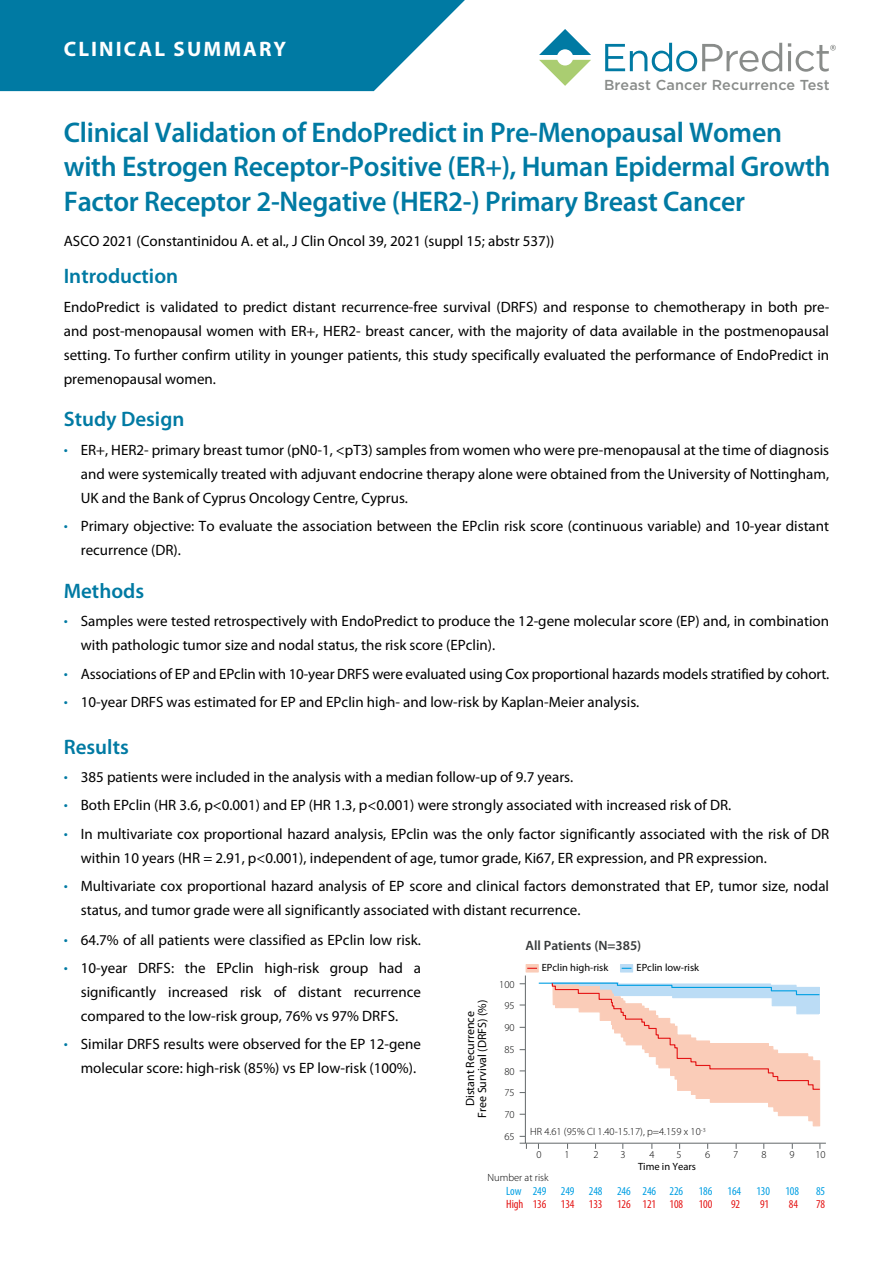
<style>
.page{position:relative;width:893px;height:1263px;background:#fff}
.page>*{position:absolute;margin:0;border:0;box-sizing:border-box;transform-origin:0 0}
.t1{font:600 28.5px/34.5px "Myriad Pro";letter-spacing:-.01em;color:#007aa3}
.t2{font:600 21px "Myriad Pro";color:#007aa3}
.t3{font:700 21px "Myriad Pro";letter-spacing:.1em;color:#fff}
.t4{font:15px/24px "Myriad Pro";color:#000}
.t5{font:500 14.4px "Gotham";letter-spacing:.01em;color:#898c8a}
.t6{font:600 13.5px "Myriad Pro";color:#373a3b}
.t7{font:12px/12.1px "Myriad Pro";color:#000;text-align:center}
.t8{font:condensed 12px "Myriad Pro";letter-spacing:-.01em;color:#009fe3}
.t9{font:condensed 12px "Myriad Pro";letter-spacing:-.01em;color:#e41515}
.t10{font:300 10.5px/21.8px "Myriad Pro";color:#000;text-align:center}
.t11{font:10.5px "Myriad Pro";color:#000}
.s1{font-weight:300;font-size:16.65px;color:#007aa3}
</style>
<div class="page">
<svg style="left:0;top:0;width:465px;height:91px;background:#1786ab"></svg>
<svg style="left:539px;top:29px;width:52px;height:57px"></svg>
<svg style="left:605px;top:43px;width:177px;height:29px"></svg>
<svg style="left:788px;top:43px;width:48px;height:29px"></svg>
<svg style="left:524px;top:975px;width:302px;height:169px"></svg>
<svg style="left:520px;top:1143px;width:7px;height:6px"></svg>
<svg style="left:538px;top:982px;width:283px;height:145px"></svg>
<svg style="left:526px;top:964px;width:13px;height:8px"></svg>
<svg style="left:620px;top:964px;width:13px;height:8px"></svg>
<h2 class="t3" style="left:64px;top:37px;width:224px">CLINICAL SUMMARY</h2>
<p class="t5" style="left:604px;top:76px;width:227px">Breast Cancer Recurrence Test</p>
<h1 class="t1" style="left:64px;top:115px;width:768px">Clinical Validation of EndoPredict in Pre-Menopausal Women with Estrogen Receptor-Positive (ER+), Human Epidermal Growth<br>Factor Receptor 2-Negative (HER2-) Primary Breast Cancer</h1>
<p class="t4" style="left:64px;top:229px;width:492px">ASCO 2021 (Constantinidou A. et al., J Clin Oncol 39, 2021 (suppl 15; abstr 537))</p>
<h2 class="t2" style="left:64px;top:265px;width:116px">Introduction</h2>
<p class="t4" style="left:64px;top:295px;width:767px;text-align:justify">EndoPredict is validated to predict distant recurrence-free survival (DRFS) and response to chemotherapy in both pre&shy;and post-menopausal women with ER+, HER2- breast cancer, with the majority of data available in the postmenopausal setting. To further confirm utility in younger patients, this study specifically evaluated the performance of EndoPredict in premenopausal women.</p>
<h2 class="t2" style="left:64px;top:408px;width:122px">Study Design</h2>
<p class="t4" style="left:81px;top:438px;width:750px;text-align:justify;text-indent:-17px"><span class="s1">•</span> ER+, HER2- primary breast tumor (pN0-1, &lt;pT3) samples from women who were pre-menopausal at the time of diagnosis and were systemically treated with adjuvant endocrine therapy alone were obtained from the University of Nottingham, UK and the Bank of Cyprus Oncology Centre, Cyprus.</p>
<p class="t4" style="left:81px;top:514px;width:750px;text-indent:-17px"><span class="s1">•</span> Primary objective: To evaluate the association between the EPclin risk score (continuous variable) and 10-year distant recurrence (DR).</p>
<h2 class="t2" style="left:64px;top:579px;width:82px">Methods</h2>
<p class="t4" style="left:81px;top:610px;width:750px;text-indent:-17px"><span class="s1">•</span> Samples were tested retrospectively with EndoPredict to produce the 12-gene molecular score (EP) and, in combination with pathologic tumor size and nodal status, the risk score (EPclin).</p>
<p class="t4" style="left:64px;top:662px;width:767px"><span class="s1">•</span> Associations of EP and EPclin with 10-year DRFS were evaluated using Cox proportional hazards models stratified by cohort.</p>
<p class="t4" style="left:64px;top:690px;width:577px"><span class="s1">•</span> 10-year DRFS was estimated for EP and EPclin high- and low-risk by Kaplan-Meier analysis.</p>
<h2 class="t2" style="left:64px;top:735px;width:67px">Results</h2>
<p class="t4" style="left:64px;top:765px;width:511px"><span class="s1">•</span> 385 patients were included in the analysis with a median follow-up of 9.7 years.</p>
<p class="t4" style="left:64px;top:793px;width:669px"><span class="s1">•</span> Both EPclin (HR 3.6, p&lt;0.001) and EP (HR 1.3, p&lt;0.001) were strongly associated with increased risk of DR.</p>
<p class="t4" style="left:81px;top:822px;width:750px;text-indent:-17px"><span class="s1">•</span> In multivariate cox proportional hazard analysis, EPclin was the only factor significantly associated with the risk of DR within 10 years (HR = 2.91, p&lt;0.001), independent of age, tumor grade, Ki67, ER expression, and PR expression.</p>
<p class="t4" style="left:81px;top:874px;width:750px;text-indent:-17px"><span class="s1">•</span> Multivariate cox proportional hazard analysis of EP score and clinical factors demonstrated that EP, tumor size, nodal status, and tumor grade were all significantly associated with distant recurrence.</p>
<p class="t4" style="left:64px;top:928px;width:359px"><span class="s1">•</span> 64.7% of all patients were classified as EPclin low risk.</p>
<p class="t4" style="left:81px;top:956px;width:342px;text-align:justify;text-indent:-17px"><span class="s1">•</span> 10-year DRFS: the EPclin high-risk group had a significantly increased risk of distant recurrence compared to the low-risk group, 76% vs 97% DRFS.</p>
<p class="t4" style="left:81px;top:1032px;width:342px;text-indent:-17px"><span class="s1">•</span> Similar DRFS results were observed for the EP 12-gene molecular score: high-risk (85%) vs EP low-risk (100%).</p>
<p class="t6" style="left:526px;top:937px;width:117px">All Patients (N=385)</p>
<p class="t11" style="left:542px;top:962px;width:68px">EPclin high-risk</p>
<p class="t11" style="left:637px;top:962px;width:64px">EPclin low-risk</p>
<p class="t10" style="left:499px;top:973px;width:17px">100<br>95<br>90<br>85<br>80<br>75<br>70<br>65</p>
<p class="t7" style="left:464px;top:1118px;width:120px;rotate:-90deg">Distant Recurrence<br>Free Survival (DRFS) (%)</p>
<p class="t10" style="left:530px;top:1121px;width:177px">HR 4.61 (95% CI 1.40-15.17), p=4.159 x 10<sup>-3</sup></p>
<p class="t10" style="left:536px;top:1143px;width:7px">0</p>
<p class="t10" style="left:564px;top:1143px;width:7px">1</p>
<p class="t10" style="left:593px;top:1143px;width:7px">2</p>
<p class="t10" style="left:620px;top:1143px;width:7px">3</p>
<p class="t10" style="left:649px;top:1143px;width:7px">4</p>
<p class="t10" style="left:676px;top:1143px;width:7px">5</p>
<p class="t10" style="left:705px;top:1143px;width:7px">6</p>
<p class="t10" style="left:733px;top:1143px;width:7px">7</p>
<p class="t10" style="left:761px;top:1143px;width:7px">8</p>
<p class="t10" style="left:790px;top:1143px;width:7px">9</p>
<p class="t10" style="left:815px;top:1143px;width:12px">10</p>
<p class="t10" style="left:487px;top:1166px;width:63px">Number at risk</p>
<p class="t8" style="left:506px;top:1184px;width:17px">Low</p>
<p class="t9" style="left:506px;top:1197px;width:19px">High</p>
<p class="t8" style="left:533px;top:1184px;width:15px">249</p>
<p class="t9" style="left:533px;top:1197px;width:15px">136</p>
<p class="t8" style="left:561px;top:1184px;width:15px">249</p>
<p class="t9" style="left:561px;top:1197px;width:15px">134</p>
<p class="t8" style="left:589px;top:1184px;width:15px">248</p>
<p class="t9" style="left:589px;top:1197px;width:15px">133</p>
<p class="t11" style="left:638px;top:1161px;width:60px">Time in Years</p>
<p class="t8" style="left:617px;top:1184px;width:15px">246</p>
<p class="t9" style="left:617px;top:1197px;width:15px">126</p>
<p class="t8" style="left:642px;top:1184px;width:15px">246</p>
<p class="t9" style="left:642px;top:1197px;width:15px">121</p>
<p class="t8" style="left:670px;top:1184px;width:15px">226</p>
<p class="t9" style="left:670px;top:1197px;width:15px">108</p>
<p class="t8" style="left:699px;top:1184px;width:15px">186</p>
<p class="t9" style="left:699px;top:1197px;width:15px">100</p>
<p class="t8" style="left:728px;top:1184px;width:15px">164</p>
<p class="t9" style="left:731px;top:1197px;width:11px">92</p>
<p class="t8" style="left:756px;top:1184px;width:15px">130</p>
<p class="t9" style="left:760px;top:1197px;width:11px">91</p>
<p class="t8" style="left:785px;top:1184px;width:15px">108</p>
<p class="t9" style="left:789px;top:1197px;width:11px">84</p>
<p class="t8" style="left:816px;top:1184px;width:11px">85</p>
<p class="t9" style="left:816px;top:1197px;width:11px">78</p>
</div>
